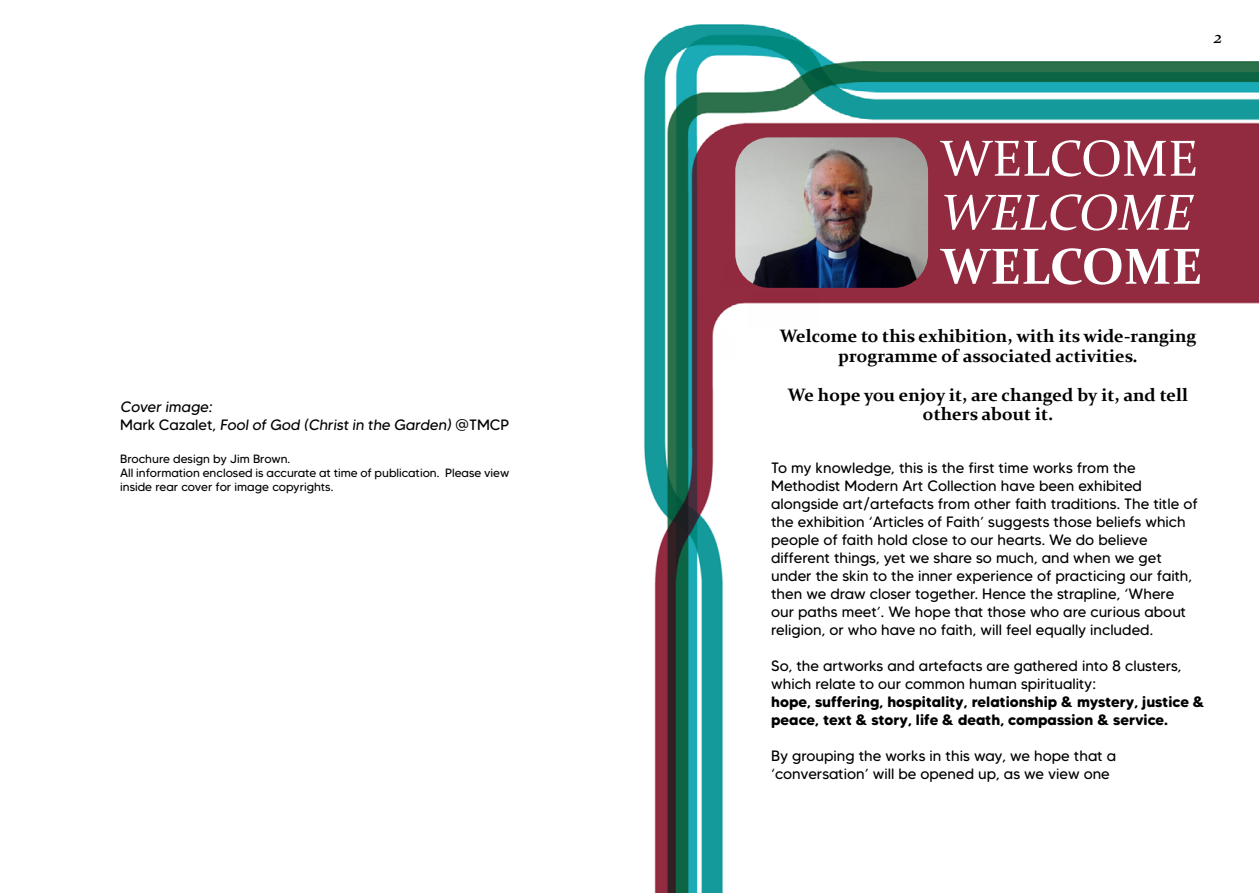
<style>
.page{position:relative;width:1259px;height:893px;background:#fff}
.page>*{position:absolute;margin:0;border:0;box-sizing:border-box;transform-origin:0 0}
.t1{font:51px "Constantia";color:#fff}
.t2{font:italic 51px "Constantia";letter-spacing:-.005em;color:#fff}
.t3{font:700 51px "Constantia";color:#fff}
.t4{font:700 18px/19.5px "Constantia";color:#000;text-align:center}
.t5{font:italic 18px "Constantia";color:#000}
.t6{font:15px/18px "MADE Tommy Soft";color:#000}
.t7{font:700 15px/18px "MADE Tommy Soft";color:#000}
.t8{font:12px/14.4px "MADE Tommy Soft";color:#000}
</style>
<div class="page">
<img style="left:644px;top:24px;width:615px;height:869px">
<img style="left:735px;top:137px;width:193px;height:151px">
<p class="t6" style="left:120px;top:398px;width:391px">Cover image:<br>Mark Cazalet, Fool of God (Christ in the Garden) @TMCP</p>
<p class="t8" style="left:120px;top:451px;width:391px">Brochure design by Jim Brown.<br>All information enclosed is accurate at time of publication. Please view inside rear cover for image copyrights.</p>
<p class="t5" style="left:1214px;top:25px;width:10px">2</p>
<h1 class="t1" style="left:940px;top:124px;width:259px">WELCOME</h1>
<h1 class="t2" style="left:940px;top:178px;width:254px">WELCOME</h1>
<h1 class="t3" style="left:940px;top:231px;width:264px">WELCOME</h1>
<p class="t4" style="left:779px;top:326px;width:418px">Welcome to this exhibition, with its wide-ranging programme of associated activities.</p>
<p class="t4" style="left:788px;top:384px;width:402px">We hope you enjoy it, are changed by it, and tell others about it.</p>
<p class="t6" style="left:771px;top:459px;width:428px">To my knowledge, this is the first time works from the Methodist Modern Art Collection have been exhibited alongside art/artefacts from other faith traditions. The title of the exhibition ‘Articles of Faith’ suggests those beliefs which people of faith hold close to our hearts. We do believe different things, yet we share so much, and when we get under the skin to the inner experience of practicing our faith, then we draw closer together. Hence the strapline, ‘Where our paths meet’. We hope that those who are curious about religion, or who have no faith, will feel equally included.</p>
<p class="t6" style="left:771px;top:657px;width:412px">So, the artworks and artefacts are gathered into 8 clusters, which relate to our common human spirituality:</p>
<p class="t7" style="left:771px;top:693px;width:435px">hope, suffering, hospitality, relationship &amp; mystery, justice &amp; peace, text &amp; story, life &amp; death, compassion &amp; service.</p>
<p class="t6" style="left:771px;top:747px;width:346px">By grouping the works in this way, we hope that a ‘conversation’ will be opened up, as we view one</p>
</div>
